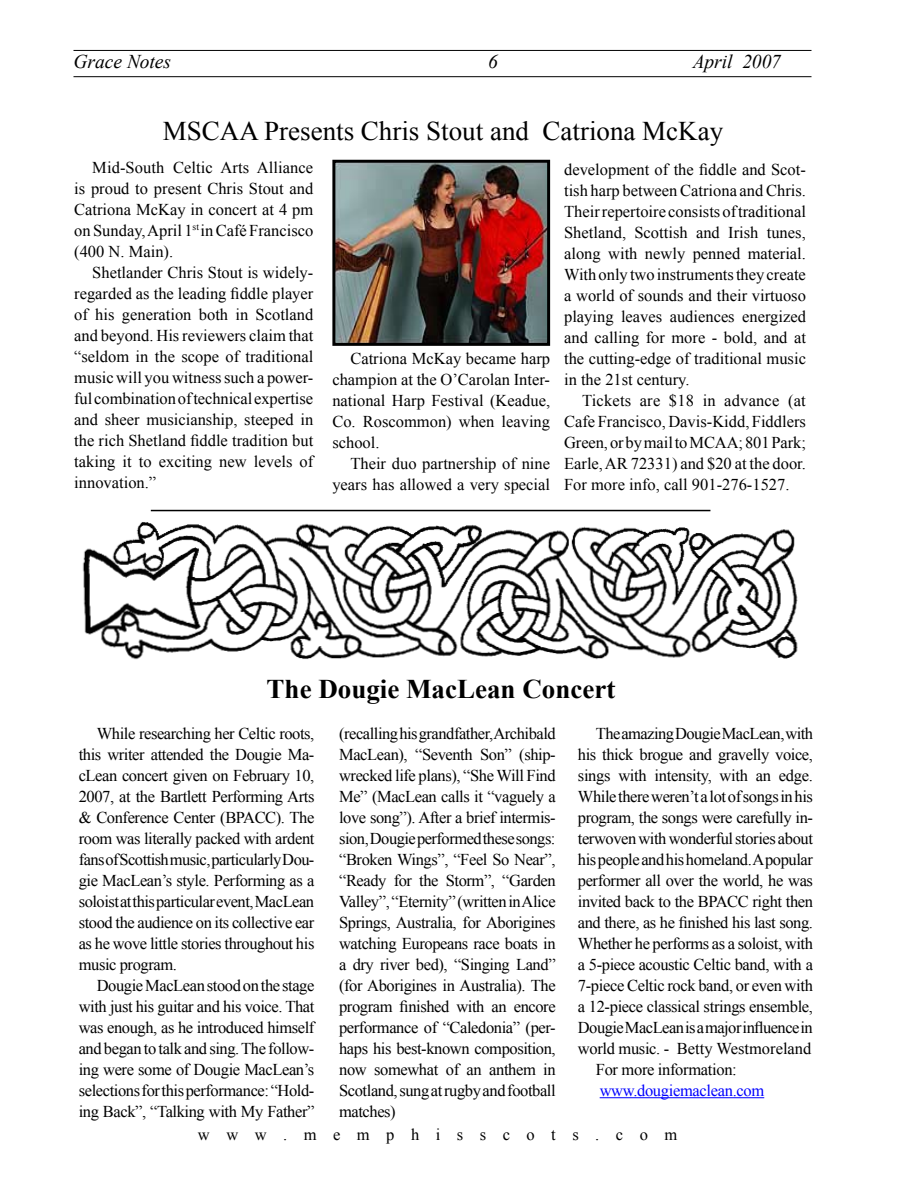
<style>
.page{position:relative;width:918px;height:1188px;background:#fff}
.page>*{position:absolute;margin:0;border:0;box-sizing:border-box;transform-origin:0 0}
.t1{font:27px "Times New Roman";color:#000}
.t2{font:700 27px "Times New Roman";color:#000}
.t3{font:italic 19.5px "Times New Roman";letter-spacing:-.005em;color:#000}
.t4{font:16.5px/21px "Times New Roman";letter-spacing:-.025em;color:#000;text-align:justify}
.t5{font:16.5px/21px "Times New Roman";color:#000;text-align:right}
.t6{font:16.5px "Times New Roman";letter-spacing:-.02em;color:#00f}
.t7{font:16.5px "Times New Roman";letter-spacing:1em;color:#000}
</style>
<div class="page">
<hr style="left:74px;top:50px;width:738px;height:1px;background:#000">
<hr style="left:74px;top:76px;width:738px;height:1px;background:#000">
<img style="left:336px;top:164px;width:210px;height:178px">
<div style="left:332px;top:160px;width:218px;height:186px;border:3px solid #000"></div>
<hr style="left:151px;top:510px;width:559px;height:1px;background:#000">
<img style="left:82px;top:522px;width:716px;height:138px">
<hr style="left:600px;top:1097px;width:164px;height:1px;background:#00f">
<p class="t3" style="left:74px;top:48px;width:99px">Grace Notes</p>
<p class="t3" style="left:693px;top:48px;width:90px">April 2007</p>
<h1 class="t1" style="left:163px;top:113px;width:562px">MSCAA Presents Chris Stout and Catriona McKay</h1>
<p class="t4" style="left:74px;top:156px;width:241px;text-indent:18px">Mid-South Celtic Arts Alliance is proud to present Chris Stout and Catriona McKay in concert at 4 pm on Sunday, April 1<sup>st</sup> in Café Francisco (400 N. Main).</p>
<p class="t4" style="left:74px;top:261px;width:241px;text-indent:18px">Shetlander Chris Stout is widely&shy;regarded as the leading fiddle player of his generation both in Scotland and beyond. His reviewers claim that “seldom in the scope of traditional music will you witness such a power&shy;ful combination of technical expertise and sheer musicianship, steeped in the rich Shetland fiddle tradition but taking it to exciting new levels of innovation.”</p>
<p class="t4" style="left:564px;top:158px;width:243px">development of the fiddle and Scot&shy;tish harp between Catriona and Chris.<br>Their repertoire consists of traditional Shetland, Scottish and Irish tunes, along with newly penned material.<br>With only two instruments they create a world of sounds and their virtuoso playing leaves audiences energized and calling for more - bold, and at the cutting-edge of traditional music in the 21st century.</p>
<p class="t4" style="left:564px;top:389px;width:243px;text-indent:18px">Tickets are $18 in advance (at Cafe Francisco, Davis-Kidd, Fiddlers Green, or by mail to MCAA; 801 Park; Earle, AR 72331) and $20 at the door.<br>For more info, call 901-276-1527.</p>
<p class="t4" style="left:332px;top:348px;width:219px;text-indent:18px">Catriona McKay became harp champion at the O’Carolan Inter&shy;national Harp Festival (Keadue, Co. Roscommon) when leaving school.</p>
<p class="t5" style="left:332px;top:453px;width:219px">Their duo partnership of nine years has allowed a very special</p>
<h1 class="t2" style="left:267px;top:670px;width:350px">The Dougie MacLean Concert</h1>
<p class="t4" style="left:79px;top:723px;width:237px;text-indent:18px">While researching her Celtic roots, this writer attended the Dougie Ma&shy;cLean concert given on February 10, 2007, at the Bartlett Performing Arts &amp; Conference Center (BPACC). The room was literally packed with ardent fans of Scottish music, particularly Dou&shy;gie MacLean’s style. Performing as a soloist at this particular event, MacLean stood the audience on its collective ear as he wove little stories throughout his music program.</p>
<p class="t4" style="left:79px;top:975px;width:237px;text-indent:18px">Dougie MacLean stood on the stage with just his guitar and his voice. That was enough, as he introduced himself and began to talk and sing. The follow&shy;ing were some of Dougie MacLean’s selections for this performance: “Hold&shy;ing Back”, “Talking with My Father”</p>
<p class="t4" style="left:339px;top:723px;width:218px">(recalling his grandfather, Archibald MacLean), “Seventh Son” (ship&shy;wrecked life plans), “She Will Find Me” (MacLean calls it “vaguely a love song”). After a brief intermis&shy;sion, Dougie performed these songs: “Broken Wings”, “Feel So Near”, “Ready for the Storm”, “Garden Valley”, “Eternity” (written in Alice Springs, Australia, for Aborigines watching Europeans race boats in a dry river bed), “Singing Land” (for Aborigines in Australia). The program finished with an encore performance of “Caledonia” (per&shy;haps his best-known composition, now somewhat of an anthem in Scotland, sung at rugby and football matches)</p>
<p class="t4" style="left:596px;top:723px;width:219px">The amazing Dougie MacLean, with</p>
<p class="t4" style="left:578px;top:744px;width:237px">his thick brogue and gravelly voice,</p>
<p class="t4" style="left:578px;top:765px;width:237px">sings with intensity, with an edge.</p>
<p class="t4" style="left:578px;top:786px;width:237px">While there weren’t a lot of songs in his</p>
<p class="t4" style="left:578px;top:807px;width:237px">program, the songs were carefully in-</p>
<p class="t4" style="left:578px;top:828px;width:237px">terwoven with wonderful stories about</p>
<p class="t4" style="left:578px;top:849px;width:237px">his people and his homeland. A popular</p>
<p class="t4" style="left:578px;top:870px;width:237px">performer all over the world, he was</p>
<p class="t4" style="left:578px;top:891px;width:237px">invited back to the BPACC right then</p>
<p class="t4" style="left:578px;top:912px;width:237px">and there, as he finished his last song.</p>
<p class="t4" style="left:578px;top:933px;width:237px">Whether he performs as a soloist, with</p>
<p class="t4" style="left:578px;top:954px;width:237px">a 5-piece acoustic Celtic band, with a</p>
<p class="t4" style="left:578px;top:975px;width:237px">7-piece Celtic rock band, or even with</p>
<p class="t4" style="left:578px;top:996px;width:237px">a 12-piece classical strings ensemble,</p>
<p class="t4" style="left:578px;top:1017px;width:236px">Dougie MacLean is a major influence in</p>
<p class="t5" style="left:578px;top:1038px;width:235px">world music. - Betty Westmoreland</p>
<p class="t4" style="left:596px;top:1059px;width:142px">For more information:</p>
<p class="t6" style="left:600px;top:1079px;width:166px">www.dougiemaclean.com</p>
<p class="t7" style="left:198px;top:1124px;width:481px">www.memphisscots.com</p>
</div>
